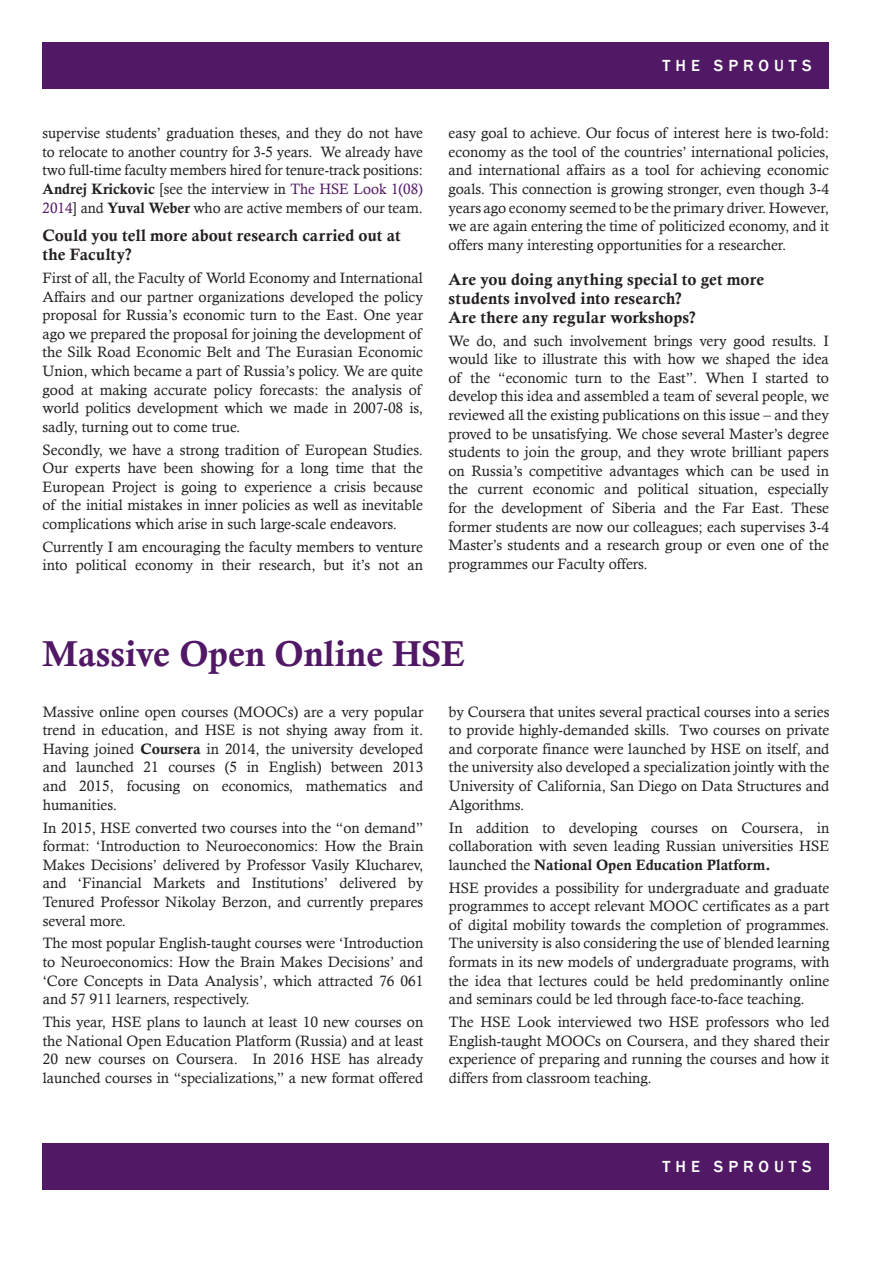
<style>
.page{position:relative;width:893px;height:1263px;background:#fff}
.page>*{position:absolute;margin:0;border:0;box-sizing:border-box;transform-origin:0 0}
.заголовок{font:36px "Calis MT Bol";color:#511865}
.подподзаголовок{font:16.5px/18.6px "Calis MT Bol";letter-spacing:.01em;color:#231f20}
.t1{font:500 16.5px "Franklin Gothic";letter-spacing:.3em;color:#fff}
.текст{font:15px/18.6px "Calisto";color:#231f20;text-align:justify}
.s1{font-family:"Calis MT Bol"}
.s2{color:#511865}
</style>
<div class="page">
<div style="left:43px;top:43px;width:786px;height:46px;background:#511865"></div>
<div style="left:43px;top:1143px;width:786px;height:46px;background:#511865"></div>
<p class="текст" style="left:43px;top:124px;width:382px">supervise students’ graduation theses, and they do not have to relocate to another country for 3-5 years. We already have two full-time faculty members hired for tenure-track positions:<br><span class="s1">Andrej Krickovic</span> [see the interview in <span class="s2">The HSE Look 1(08)<br>2014</span>] and <span class="s1">Yuval Weber</span> who are active members of our team.</p>
<p class="подподзаголовок" style="left:43px;top:226px;width:360px">Could you tell more about research carried out at the Faculty?</p>
<p class="текст" style="left:43px;top:268px;width:382px">First of all, the Faculty of World Economy and International Affairs and our partner organizations developed the policy proposal for Russia’s economic turn to the East. One year ago we prepared the proposal for joining the development of the Silk Road Economic Belt and The Eurasian Economic Union, which became a part of Russia’s policy. We are quite good at making accurate policy forecasts: the analysis of world politics development which we made in 2007-08 is, sadly, turning out to come true.</p>
<p class="текст" style="left:43px;top:440px;width:382px">Secondly, we have a strong tradition of European Studies.<br>Our experts have been showing for a long time that the European Project is going to experience a crisis because of the initial mistakes in inner policies as well as inevitable complications which arise in such large-scale endeavors.</p>
<p class="текст" style="left:43px;top:537px;width:382px">Currently I am encouraging the faculty members to venture into political economy in their research, but it’s not an</p>
<p class="t1" style="left:663px;top:56px;width:150px">THE SPROUTS</p>
<p class="текст" style="left:448px;top:124px;width:382px">easy goal to achieve. Our focus of interest here is two-fold: economy as the tool of the countries’ international policies, and international affairs as a tool for achieving economic goals. This connection is growing stronger, even though 3-4 years ago economy seemed to be the primary driver. However, we are again entering the time of politicized economy, and it offers many interesting opportunities for a researcher.</p>
<p class="подподзаголовок" style="left:448px;top:270px;width:317px">Are you doing anything special to get more students involved into research?<br>Are there any regular workshops?</p>
<p class="текст" style="left:448px;top:331px;width:382px">We do, and such involvement brings very good results. I would like to illustrate this with how we shaped the idea of the “economic turn to the East”. When I started to develop this idea and assembled a team of several people, we reviewed all the existing publications on this issue – and they proved to be unsatisfying. We chose several Master’s degree students to join the group, and they wrote brilliant papers on Russia’s competitive advantages which can be used in the current economic and political situation, especially for the development of Siberia and the Far East. These former students are now our colleagues; each supervises 3-4<br>Master’s students and a research group or even one of the programmes our Faculty offers.</p>
<p class="заголовок" style="left:43px;top:633px;width:424px">Massive Open Online HSE</p>
<p class="текст" style="left:43px;top:702px;width:382px">Massive online open courses (MOOCs) are a very popular trend in education, and HSE is not shying away from it.<br>Having joined <span class="s1">Coursera</span> in 2014, the university developed and launched 21 courses (5 in English) between 2013 and 2015, focusing on economics, mathematics and humanities.</p>
<p class="текст" style="left:43px;top:818px;width:382px">In 2015, HSE converted two courses into the “on demand” format: ‘Introduction to Neuroeconomics: How the Brain Makes Decisions’ delivered by Professor Vasily Klucharev, and ‘Financial Markets and Institutions’ delivered by Tenured Professor Nikolay Berzon, and currently prepares several more.</p>
<p class="текст" style="left:43px;top:934px;width:382px">The most popular English-taught courses were ‘Introduction to Neuroeconomics: How the Brain Makes Decisions’ and ‘Core Concepts in Data Analysis’, which attracted 76 061 and 57 911 learners, respectively.</p>
<p class="текст" style="left:43px;top:1012px;width:382px">This year, HSE plans to launch at least 10 new courses on the National Open Education Platform (Russia) and at least 20 new courses on Coursera. In 2016 HSE has already launched courses in “specializations,” a new format offered</p>
<p class="текст" style="left:449px;top:702px;width:382px">by Coursera that unites several practical courses into a series to provide highly-demanded skills. Two courses on private and corporate finance were launched by HSE on itself, and the university also developed a specialization jointly with the University of California, San Diego on Data Structures and Algorithms.</p>
<p class="текст" style="left:449px;top:818px;width:382px">In addition to developing courses on Coursera, in collaboration with seven leading Russian universities HSE launched the <span class="s1">National Open Education Platform.</span></p>
<p class="текст" style="left:449px;top:878px;width:382px">HSE provides a possibility for undergraduate and graduate programmes to accept relevant MOOC certificates as a part of digital mobility towards the completion of programmes.<br>The university is also considering the use of blended learning formats in its new models of undergraduate programs, with the idea that lectures could be held predominantly online and seminars could be led through face-to-face teaching.</p>
<p class="текст" style="left:449px;top:1012px;width:382px">The HSE Look interviewed two HSE professors who led English-taught MOOCs on Coursera, and they shared their experience of preparing and running the courses and how it differs from classroom teaching.</p>
<p class="t1" style="left:663px;top:1157px;width:150px">THE SPROUTS</p>
</div>
